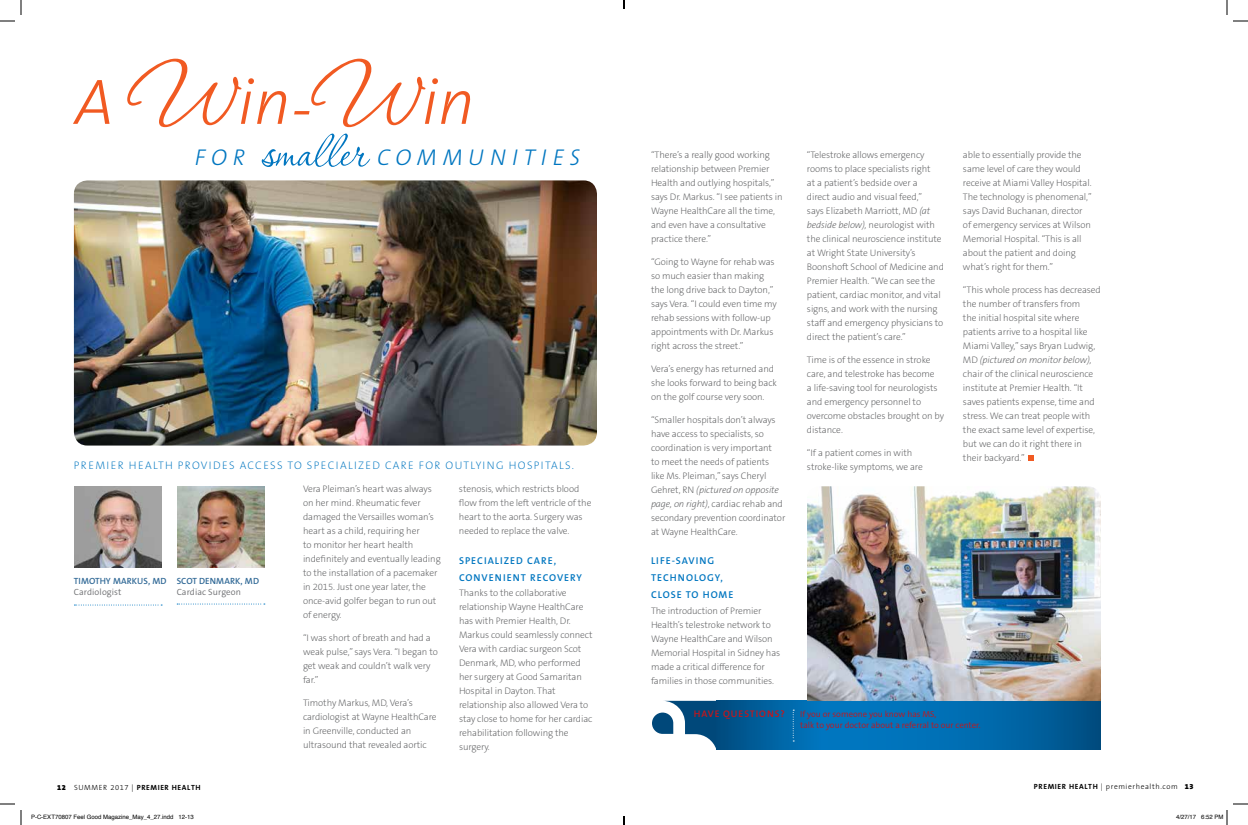
<style>
.page{position:relative;width:1248px;height:825px;background:#fff}
.page>*{position:absolute;margin:0;border:0;box-sizing:border-box;transform-origin:0 0}
.t1{font:italic 300 64.8px "The Sans B3";color:#f15a22}
.t2{font:54.7px "P22 Corinthia";color:#0076c0}
.t3{font:italic 300 22.9px "The Sans B3";letter-spacing:.25em;color:#0076c0}
.t4{font:200 11px "The Sans B2";letter-spacing:.12em;color:#0076c0}
.t5{font:600 10px/17px "The Sans B6";letter-spacing:.1em;color:#0076c0}
.t6{font:600 9.7px "The Sans B6";letter-spacing:.1em;color:#c4161c}
.t7{font:200 9.5px/14px "The Sans B2";letter-spacing:-.01em;color:#58595b}
.t8{font:600 9px "The Sans B6";letter-spacing:.01em;color:#326a97}
.t9{font:300 9px "The Sans B4";letter-spacing:.01em;color:#6d6e71}
.t10{font:300 8.7px/11px "The Sans B4";color:#c4161c}
.t11{font:300 7.5px "The Sans B3";letter-spacing:.08em;color:#000}
.t12{font:700 7.5px "The Sans B7";letter-spacing:.08em;color:#000}
.t13{font:6px "Helvetica";color:#000}
.s1{font-family:"P22 Corinthia";font-weight:400;font-style:normal;font-size:105.8px}
.s2{font-style:italic}
.s3{font-family:"The Sans B9";font-weight:900}
.s4{font-family:"The Sans B3";font-weight:300}
.s5{font-family:"The Sans B7";font-weight:700}
</style>
<div class="page">
<svg style="left:1028px;top:455px;width:6px;height:6px"></svg>
<svg style="left:652px;top:701px;width:64px;height:48px"></svg>
<svg style="left:716px;top:701px;width:384px;height:48px;background:#0067a8"></svg>
<svg style="left:793px;top:710px;width:1px;height:32px"></svg>
<img style="left:75px;top:487px;width:86px;height:81px">
<svg style="left:74px;top:605px;width:88px;height:1px"></svg>
<img style="left:177px;top:487px;width:87px;height:81px">
<svg style="left:177px;top:604px;width:88px;height:1px"></svg>
<img style="left:807px;top:486px;width:294px;height:215px">
<img style="left:74px;top:180px;width:523px;height:266px">
<svg style="left:0;top:0;width:22px;height:22px"></svg>
<svg style="left:0;top:803px;width:22px;height:22px"></svg>
<svg style="left:1226px;top:0;width:22px;height:22px"></svg>
<svg style="left:1226px;top:803px;width:22px;height:22px"></svg>
<svg style="left:623px;top:0;width:2px;height:9px"></svg>
<svg style="left:623px;top:816px;width:2px;height:9px"></svg>
<h1 class="t1" style="left:75px;top:67px;width:401px">A <span class="s1">W</span>in-<span class="s1">W</span>in</h1>
<h3 class="t3" style="left:195px;top:145px;width:52px">FOR</h3>
<h2 class="t2" style="left:262px;top:125px;width:106px">smaller</h2>
<h3 class="t3" style="left:377px;top:145px;width:204px">COMMUNITIES</h3>
<p class="t4" style="left:74px;top:459px;width:501px">PREMIER HEALTH PROVIDES ACCESS TO SPECIALIZED CARE FOR OUTLYING HOSPITALS.</p>
<p class="t8" style="left:74px;top:576px;width:94px">TIMOTHY MARKUS, MD</p>
<p class="t9" style="left:74px;top:587px;width:49px">Cardiologist</p>
<p class="t8" style="left:177px;top:576px;width:84px">SCOT DENMARK, MD</p>
<p class="t9" style="left:177px;top:587px;width:66px">Cardiac Surgeon</p>
<p class="t7" style="left:303px;top:482px;width:139px">Vera Pleiman’s heart was always on her mind. Rheumatic fever damaged the Versailles woman’s heart as a child, requiring her<br>to monitor her heart health indefinitely and eventually leading to the installation of a pacemaker in 2015. Just one year later, the once-avid golfer began to run out of energy.</p>
<p class="t7" style="left:303px;top:631px;width:136px">“I was short of breath and had a weak pulse,” says Vera. “I began to get weak and couldn’t walk very far.”</p>
<p class="t7" style="left:303px;top:696px;width:135px">Timothy Markus, MD, Vera’s cardiologist at Wayne HealthCare in Greenville, conducted an ultrasound that revealed aortic</p>
<p class="t7" style="left:459px;top:482px;width:134px">stenosis, which restricts blood flow from the left ventricle of the heart to the aorta. Surgery was needed to replace the valve.</p>
<p class="t5" style="left:459px;top:552px;width:125px">SPECIALIZED CARE,<br>CONVENIENT RECOVERY</p>
<p class="t7" style="left:459px;top:586px;width:135px">Thanks to the collaborative relationship Wayne HealthCare has with Premier Health, Dr.<br>Markus could seamlessly connect<br>Vera with cardiac surgeon Scot<br>Denmark, MD, who performed her surgery at Good Samaritan<br>Hospital in Dayton. That relationship also allowed Vera to stay close to home for her cardiac rehabilitation following the surgery.</p>
<p class="t7" style="left:651px;top:148px;width:133px">“There’s a really good working relationship between Premier<br>Health and outlying hospitals,” says Dr. Markus. “I see patients in<br>Wayne HealthCare all the time, and even have a consultative practice there.”</p>
<p class="t7" style="left:651px;top:255px;width:127px">“Going to Wayne for rehab was so much easier than making the long drive back to Dayton,” says Vera. “I could even time my rehab sessions with follow-up appointments with Dr. Markus right across the street.”</p>
<p class="t7" style="left:651px;top:362px;width:127px">Vera’s energy has returned and she looks forward to being back on the golf course very soon.</p>
<p class="t7" style="left:651px;top:413px;width:136px">“Smaller hospitals don’t always have access to specialists, so coordination is very important<br>to meet the needs of patients<br>like Ms. Pleiman,” says Cheryl<br>Gehret, RN <span class="s2">(pictured on opposite page, on right)</span>, cardiac rehab and secondary prevention coordinator at Wayne HealthCare.</p>
<p class="t5" style="left:651px;top:553px;width:84px">LIFE-SAVING<br>TECHNOLOGY,<br>CLOSE TO HOME</p>
<p class="t7" style="left:651px;top:604px;width:131px">The introduction of Premier<br>Health’s telestroke network to<br>Wayne HealthCare and Wilson<br>Memorial Hospital in Sidney has made a critical difference for families in those communities.</p>
<p class="t6" style="left:694px;top:709px;width:93px">HAVE QUESTIONS?</p>
<p class="t7" style="left:807px;top:148px;width:139px">“Telestroke allows emergency rooms to place specialists right<br>at a patient’s bedside over a<br>direct audio and visual feed,”<br>says Elizabeth Marriott, MD <span class="s2">(at bedside below),</span> neurologist with the clinical neuroscience institute at Wright State University’s<br>Boonshoft School of Medicine and<br>Premier Health. “We can see the patient, cardiac monitor, and vital signs, and work with the nursing staff and emergency physicians to direct the patient’s care.”</p>
<p class="t7" style="left:807px;top:353px;width:139px">Time is of the essence in stroke care, and telestroke has become<br>a life-saving tool for neurologists and emergency personnel to overcome obstacles brought on by distance.</p>
<p class="t7" style="left:807px;top:446px;width:117px">“If a patient comes in with stroke-like symptoms, we are</p>
<p class="t7" style="left:963px;top:148px;width:130px">able to essentially provide the same level of care they would receive at Miami Valley Hospital.<br>The technology is phenomenal,” says David Buchanan, director of emergency services at Wilson<br>Memorial Hospital. “This is all about the patient and doing what’s right for them.”</p>
<p class="t7" style="left:963px;top:283px;width:139px">“This whole process has decreased the number of transfers from<br>the initial hospital site where patients arrive to a hospital like<br>Miami Valley,” says Bryan Ludwig,<br>MD <span class="s2">(pictured on monitor below), </span>chair of the clinical neuroscience institute at Premier Health. “It saves patients expense, time and stress. We can treat people with the exact same level of expertise, but we can do it right there in their backyard.”</p>
<p class="t10" style="left:800px;top:709px;width:182px">If you or someone you know has MS,<br>talk to your doctor about a referral to our center.</p>
<p class="t12" style="left:57px;top:783px;width:145px"><span class="s3">12</span> <span class="s4">SUMMER 2017 |</span> PREMIER HEALTH</p>
<p class="t11" style="left:1034px;top:783px;width:161px"><span class="s5">PREMIER HEALTH</span> | premierhealth.com <span class="s3">13</span></p>
<p class="t13" style="left:31px;top:812px;width:164px">P-C-EXT70807 Feel Good Magazine_May_4_27.indd 12-13</p>
<p class="t13" style="left:1176px;top:812px;width:49px">4/27/17 6:52 PM</p>
</div>
